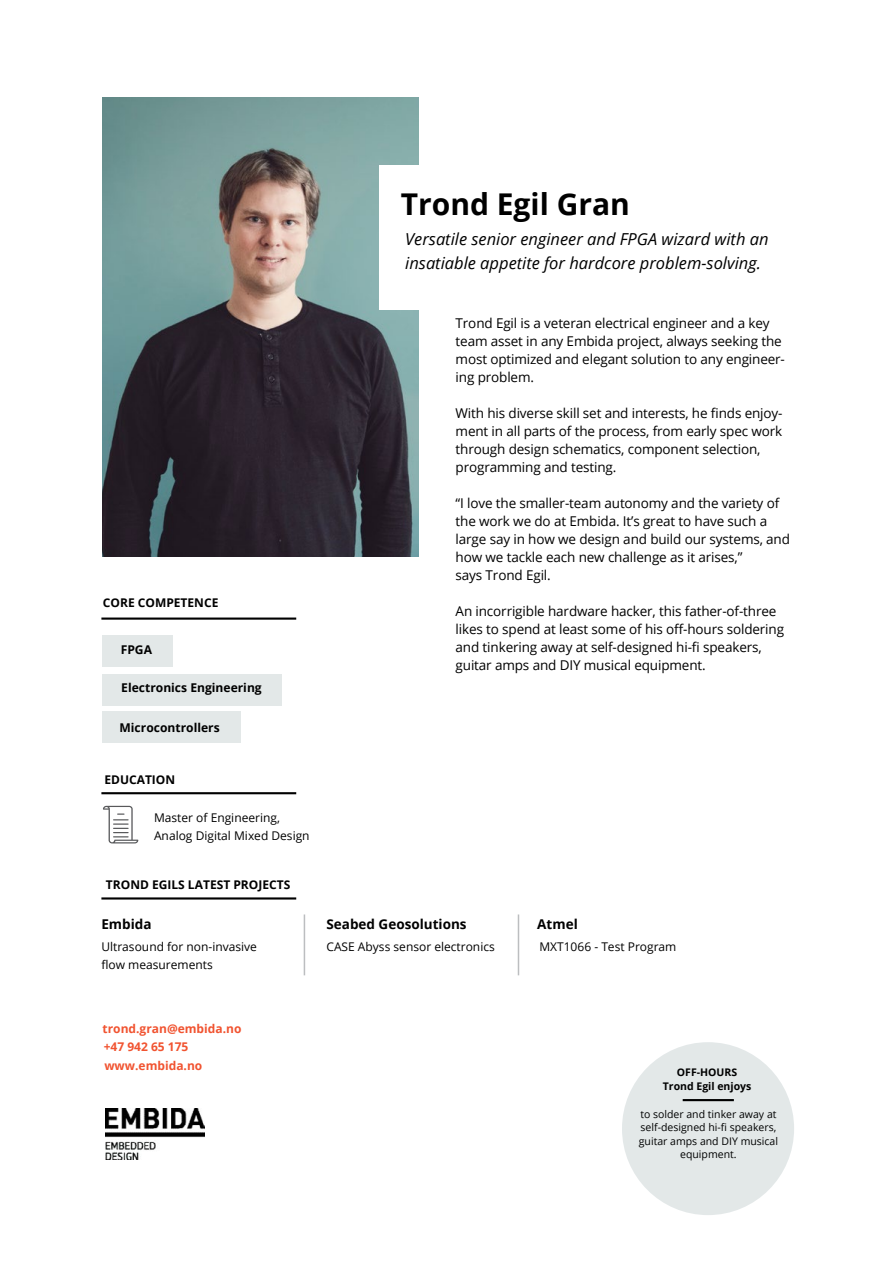
<style>
.page{position:relative;width:893px;height:1263px;background:#fff}
.page>*{position:absolute;margin:0;border:0;box-sizing:border-box;transform-origin:0 0}
.t1{font:700 30px "Open Sans";color:#000}
.t2{font:italic 16.5px/24px "Open Sans";color:#000}
.t3{font:13.5px/18px "Open Sans";letter-spacing:-.01em;color:#000}
.t4{font:700 13.5px "Open Sans";color:#000}
.t5{font:700 12.15px "Open Sans";color:#000}
.t6{font:12px/18px "Open Sans";color:#000}
.t7{font:700 12px "Open Sans";color:#000}
.t8{font:700 12px/18.8px "Open Sans";color:#f15330}
.t9{font:10.5px/13.5px "Open Sans";color:#000101;text-align:center}
.t10{font:700 10.5px/13.5px "Open Sans";color:#000;text-align:center}
</style>
<div class="page">
<div style="left:103px;top:674px;width:179px;height:31px;background:#e3e8e8"></div>
<div style="left:103px;top:712px;width:138px;height:31px;background:#e3e8e8"></div>
<div style="left:103px;top:635px;width:70px;height:32px;background:#e3e8e8"></div>
<img style="left:103px;top:97px;width:316px;height:459px">
<img style="left:106px;top:1109px;width:99px;height:50px">
<div style="left:379px;top:165px;width:118px;height:144px;background:#fff"></div>
<hr style="left:101px;top:617px;width:195px;height:3px;background:#000">
<svg style="left:103px;top:806px;width:35px;height:37px"></svg>
<hr style="left:101px;top:792px;width:195px;height:2px;background:#000">
<div style="left:622px;top:1042px;width:172px;height:173px;background:#e3e8e8;border-radius:50%"></div>
<hr style="left:683px;top:1099px;width:51px;height:2px;background:#000">
<hr style="left:101px;top:897px;width:195px;height:2px;background:#000">
<hr style="left:518px;top:914px;width:1px;height:61px;background:#bcbec0">
<hr style="left:304px;top:914px;width:1px;height:61px;background:#bcbec0">
<h1 class="t1" style="left:401px;top:183px;width:231px">Trond Egil Gran</h1>
<p class="t7" style="left:103px;top:594px;width:117px">CORE COMPETENCE</p>
<p class="t5" style="left:121px;top:641px;width:33px">FPGA</p>
<p class="t5" style="left:121px;top:679px;width:142px">Electronics Engineering</p>
<p class="t5" style="left:120px;top:719px;width:102px">Microcontrollers</p>
<p class="t7" style="left:104px;top:771px;width:72px">EDUCATION</p>
<p class="t6" style="left:154px;top:809px;width:157px">Master of Engineering,<br>Analog Digital Mixed Design</p>
<p class="t7" style="left:106px;top:876px;width:186px">TROND EGILS LATEST PROJECTS</p>
<p class="t2" style="left:405px;top:227px;width:365px">Versatile senior engineer and FPGA wizard with an insatiable appetite for hardcore problem-solving.</p>
<p class="t3" style="left:456px;top:313px;width:331px">Trond Egil is a veteran electrical engineer and a key team asset in any Embida project, always seeking the most optimized and elegant solution to any engineer&shy;ing problem.</p>
<p class="t3" style="left:456px;top:403px;width:328px">With his diverse skill set and interests, he finds enjoy&shy;ment in all parts of the process, from early spec work through design schematics, component selection, programming and testing.</p>
<p class="t3" style="left:456px;top:493px;width:336px">“I love the smaller-team autonomy and the variety of the work we do at Embida. It’s great to have such a large say in how we design and build our systems, and how we tackle each new challenge as it arises,”<br>says Trond Egil.</p>
<p class="t3" style="left:456px;top:601px;width:330px">An incorrigible hardware hacker, this father-of-three likes to spend at least some of his off-hours soldering and tinkering away at self-designed hi-fi speakers, guitar amps and DIY musical equipment.</p>
<p class="t4" style="left:101px;top:915px;width:52px">Embida</p>
<p class="t4" style="left:326px;top:915px;width:142px">Seabed Geosolutions</p>
<p class="t6" style="left:101px;top:937px;width:157px">Ultrasound for non-invasive</p>
<p class="t6" style="left:326px;top:937px;width:170px">CASE Abyss sensor electronics</p>
<p class="t6" style="left:101px;top:955px;width:113px">flow measurements</p>
<p class="t8" style="left:103px;top:1018px;width:140px">trond.gran@embida.no +47 942 65 175</p>
<p class="t8" style="left:104px;top:1055px;width:99px">www.embida.no</p>
<p class="t4" style="left:537px;top:915px;width:42px">Atmel</p>
<p class="t6" style="left:539px;top:938px;width:139px">MXT1066 - Test Program</p>
<p class="t10" style="left:663px;top:1065px;width:90px">OFF-HOURS<br>Trond Egil enjoys</p>
<p class="t9" style="left:639px;top:1107px;width:141px">to solder and tinker away at self-designed hi-fi speakers, guitar amps and DIY musical equipment.</p>
</div>
